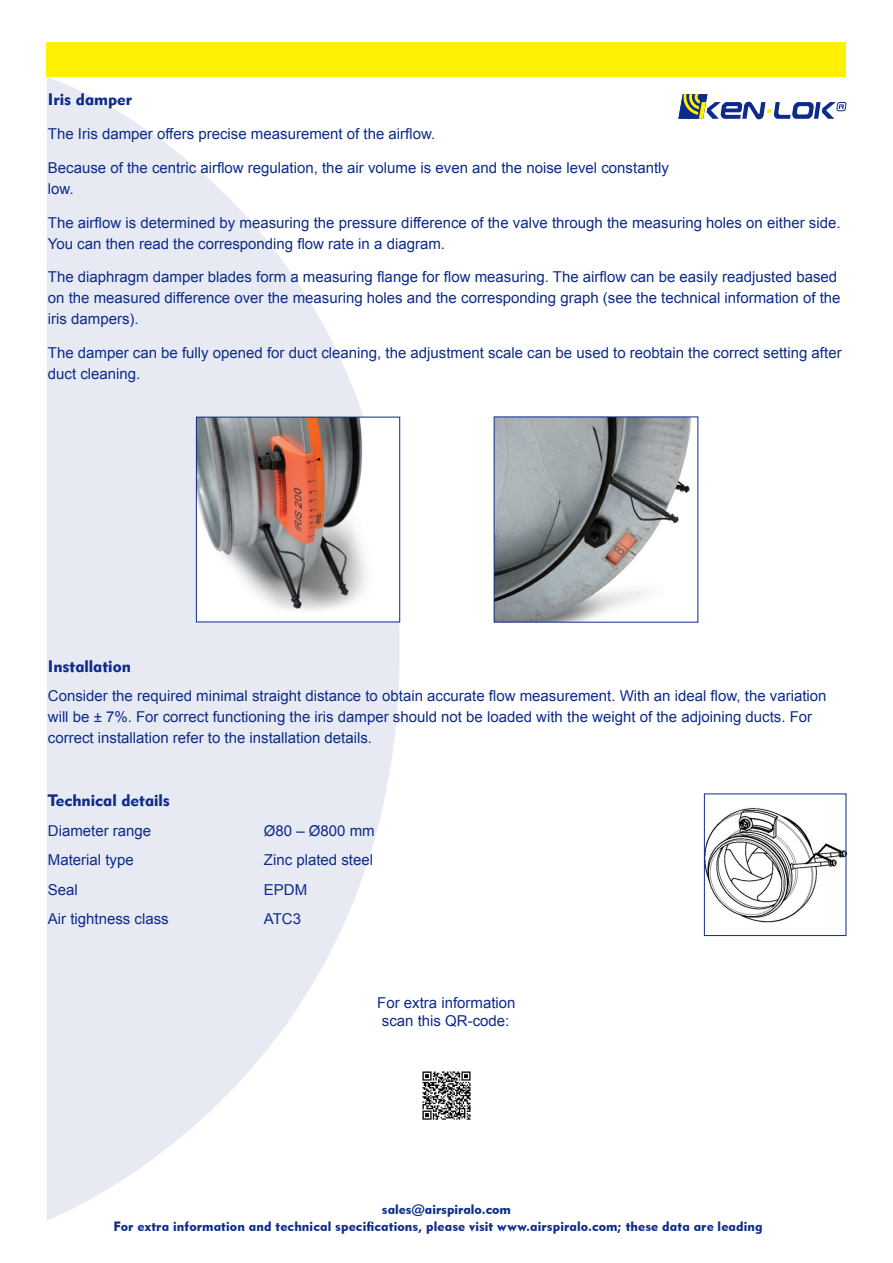
<style>
.page{position:relative;width:893px;height:1263px;background:#fff}
.page>*{position:absolute;margin:0;border:0;box-sizing:border-box;transform-origin:0 0}
.t1{font:16.5px "Geometric 415 TL Black A";color:#0d2b88}
.t2{font:15px/21px "Arial";color:#0d2b88}
.t3{font:13.5px "Geometric 415 BT Black A";letter-spacing:.01em;color:#0d2b88}
</style>
<div class="page">
<div style="left:47px;top:43px;width:799px;height:34px;background:#fff101"></div>
<svg style="left:678px;top:94px;width:168px;height:25px"></svg>
<svg style="left:47px;top:77px;width:353px;height:1143px;fill:#e7eaf3"></svg>
<img style="left:198px;top:419px;width:200px;height:201px">
<div style="left:196px;top:417px;width:204px;height:205px;border:1px solid #0d2b88"></div>
<img style="left:496px;top:419px;width:195px;height:201px">
<img style="left:706px;top:808px;width:138px;height:115px">
<div style="left:704px;top:794px;width:142px;height:142px;border:1px solid #0d2b88"></div>
<img style="left:422px;top:1071px;width:49px;height:49px">
<p class="t1" style="left:48px;top:89px;width:86px">Iris damper</p>
<p class="t2" style="left:48px;top:124px;width:389px">The Iris damper offers precise measurement of the airflow.</p>
<p class="t2" style="left:48px;top:157px;width:623px">Because of the centric airflow regulation, the air volume is even and the noise level constantly low.</p>
<p class="t2" style="left:48px;top:212px;width:794px">The airflow is determined by measuring the pressure difference of the valve through the measuring holes on either side.<br>You can then read the corresponding flow rate in a diagram.</p>
<p class="t2" style="left:48px;top:267px;width:794px">The diaphragm damper blades form a measuring flange for flow measuring. The airflow can be easily readjusted based on the measured difference over the measuring holes and the corresponding graph (see the technical information of the iris dampers).</p>
<p class="t2" style="left:48px;top:343px;width:795px">The damper can be fully opened for duct cleaning, the adjustment scale can be used to reobtain the correct setting after duct cleaning.</p>
<p class="t1" style="left:48px;top:655px;width:85px">Installation</p>
<p class="t2" style="left:48px;top:686px;width:780px">Consider the required minimal straight distance to obtain accurate flow measurement. With an ideal flow, the variation will be ± 7%. For correct functioning the iris damper should not be loaded with the weight of the adjoining ducts. For correct installation refer to the installation details.</p>
<p class="t1" style="left:48px;top:789px;width:124px">Technical details</p>
<p class="t2" style="left:48px;top:820px;width:105px">Diameter range</p>
<p class="t2" style="left:264px;top:820px;width:112px">Ø80 – Ø800 mm</p>
<p class="t2" style="left:48px;top:850px;width:87px">Material type</p>
<p class="t2" style="left:264px;top:850px;width:111px">Zinc plated steel</p>
<p class="t2" style="left:48px;top:879px;width:32px">Seal</p>
<p class="t2" style="left:264px;top:879px;width:45px">EPDM</p>
<p class="t2" style="left:48px;top:909px;width:122px">Air tightness class</p>
<p class="t2" style="left:264px;top:909px;width:39px">ATC3</p>
<p class="t2" style="left:377px;top:994px;width:140px;line-height:18px;text-align:center">For extra information scan this QR-code:</p>
<p class="t3" style="left:382px;top:1201px;width:131px">sales@airspiralo.com</p>
<p class="t3" style="left:113px;top:1218px;width:651px">For extra information and technical specifications, please visit www.airspiralo.com; these data are leading</p>
</div>
